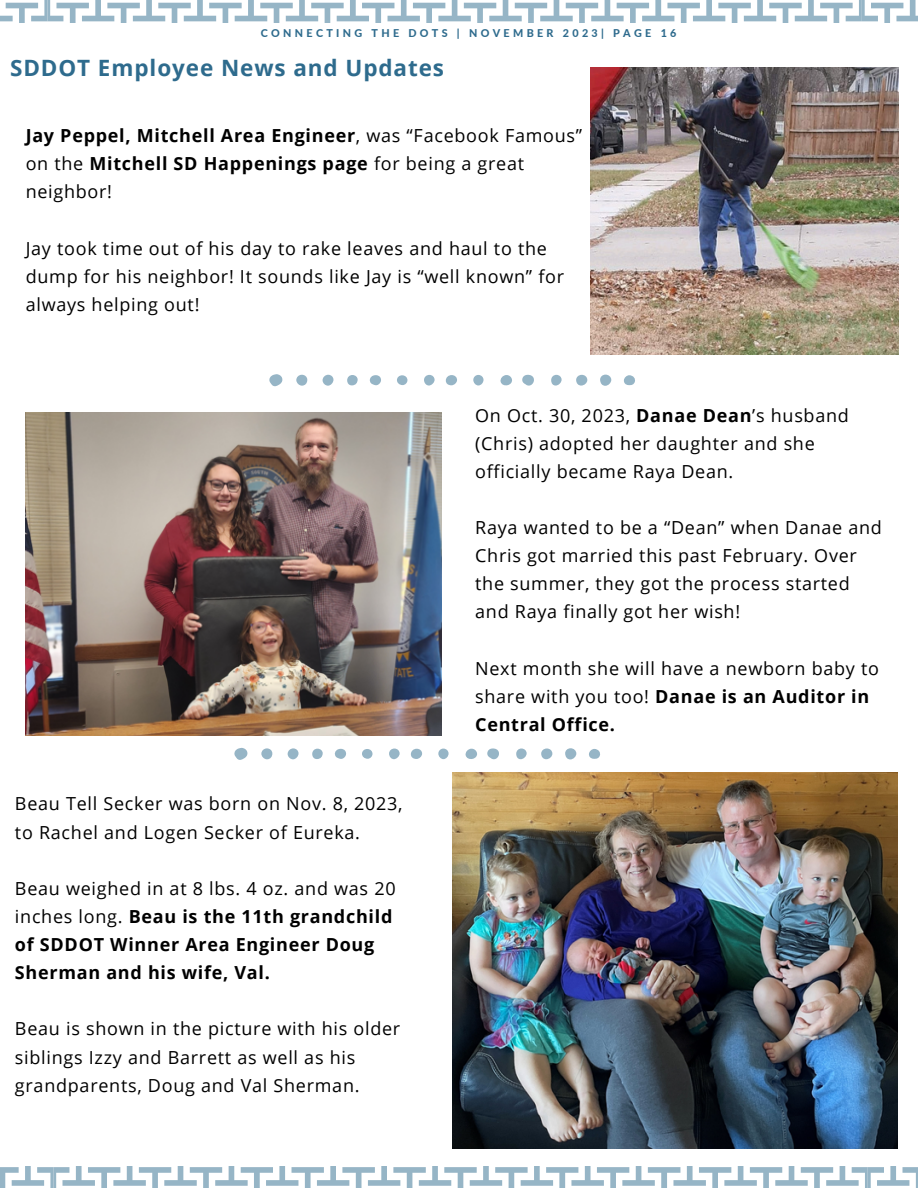
<style>
.page{position:relative;width:918px;height:1188px;background:#fff}
.page>*{position:absolute;margin:0;border:0;box-sizing:border-box;transform-origin:0 0}
.t1{font:700 22.5px "Open Sans";letter-spacing:.04em;color:#2e6b8d}
.t2{font:18px/28.2px "Open Sans";letter-spacing:.04em;color:#000}
.t3{font:700 18px/28.2px "Open Sans";letter-spacing:.04em;color:#000}
.t4{font:800 10.8px "Lato";letter-spacing:.31em;color:#2e6b8d}
.s1{font-weight:400}
.s2{font-weight:700}
</style>
<div class="page">
<svg style="left:0;top:0;width:918px;height:22px"></svg>
<svg style="left:0;top:1166px;width:918px;height:22px"></svg>
<img style="left:452px;top:773px;width:446px;height:375px">
<img style="left:26px;top:412px;width:416px;height:323px">
<svg style="left:234px;top:748px;width:14px;height:12px"></svg>
<svg style="left:487px;top:748px;width:12px;height:11px"></svg>
<div style="left:565px;top:748px;width:11px;height:11px;background:#96b5c6;border-radius:50%"></div>
<div style="left:541px;top:748px;width:11px;height:11px;background:#96b5c6;border-radius:50%"></div>
<div style="left:261px;top:748px;width:11px;height:11px;background:#96b5c6;border-radius:50%"></div>
<svg style="left:465px;top:749px;width:12px;height:10px"></svg>
<svg style="left:288px;top:748px;width:11px;height:11px"></svg>
<div style="left:411px;top:749px;width:11px;height:10px;background:#96b5c6;border-radius:50%"></div>
<svg style="left:334px;top:749px;width:12px;height:10px"></svg>
<svg style="left:516px;top:749px;width:11px;height:10px"></svg>
<svg style="left:589px;top:749px;width:11px;height:10px"></svg>
<div style="left:389px;top:749px;width:11px;height:10px;background:#96b5c6;border-radius:50%"></div>
<svg style="left:312px;top:749px;width:11px;height:10px"></svg>
<svg style="left:438px;top:749px;width:11px;height:10px"></svg>
<div style="left:362px;top:749px;width:11px;height:10px;background:#96b5c6;border-radius:50%"></div>
<svg style="left:269px;top:374px;width:14px;height:12px"></svg>
<svg style="left:522px;top:375px;width:12px;height:11px"></svg>
<div style="left:600px;top:375px;width:11px;height:11px;background:#96b5c6;border-radius:50%"></div>
<div style="left:576px;top:375px;width:11px;height:11px;background:#96b5c6;border-radius:50%"></div>
<div style="left:296px;top:375px;width:11px;height:11px;background:#96b5c6;border-radius:50%"></div>
<svg style="left:500px;top:375px;width:12px;height:11px"></svg>
<svg style="left:323px;top:375px;width:11px;height:11px"></svg>
<div style="left:446px;top:375px;width:11px;height:10px;background:#96b5c6;border-radius:50%"></div>
<svg style="left:369px;top:375px;width:12px;height:11px"></svg>
<svg style="left:551px;top:375px;width:11px;height:11px"></svg>
<svg style="left:624px;top:375px;width:11px;height:10px"></svg>
<svg style="left:424px;top:375px;width:11px;height:11px"></svg>
<div style="left:347px;top:375px;width:11px;height:10px;background:#96b5c6;border-radius:5px"></div>
<svg style="left:473px;top:375px;width:11px;height:10px"></svg>
<div style="left:397px;top:375px;width:10px;height:10px;background:#96b5c6;border-radius:50%"></div>
<img style="left:591px;top:67px;width:307px;height:287px">
<p class="t4" style="left:261px;top:27px;width:417px">CONNECTING THE DOTS | NOVEMBER 2023| PAGE 16</p>
<p class="t1" style="left:10px;top:52px;width:436px">SDDOT Employee News and Updates</p>
<p class="t3" style="left:26px;top:121px;width:558px">Jay Peppel, Mitchell Area Engineer<span class="s1">, was “Facebook Famous” on the</span> Mitchell SD Happenings page <span class="s1">for being a great neighbor!</span></p>
<p class="t2" style="left:26px;top:233px;width:540px">Jay took time out of his day to rake leaves and haul to the dump for his neighbor! It sounds like Jay is “well known” for always helping out!</p>
<p class="t2" style="left:15px;top:789px;width:389px">Beau Tell Secker was born on Nov. 8, 2023, to Rachel and Logen Secker of Eureka.</p>
<p class="t3" style="left:15px;top:874px;width:382px"><span class="s1">Beau weighed in at 8 lbs. 4 oz. and was 20 inches long.</span> Beau is the 11th grandchild of SDDOT Winner Area Engineer Doug Sherman and his wife, Val.</p>
<p class="t2" style="left:15px;top:1014px;width:387px">Beau is shown in the picture with his older siblings Izzy and Barrett as well as his grandparents, Doug and Val Sherman.</p>
<p class="t2" style="left:475px;top:400px;width:375px">On Oct. 30, 2023, <span class="s2">Danae Dean</span>’s husband (Chris) adopted her daughter and she officially became Raya Dean.</p>
<p class="t2" style="left:475px;top:513px;width:408px">Raya wanted to be a “Dean” when Danae and Chris got married this past February. Over the summer, they got the process started and Raya finally got her wish!</p>
<p class="t2" style="left:475px;top:654px;width:405px">Next month she will have a newborn baby to share with you too! <span class="s2">Danae is an Auditor in<br>Central Office.</span></p>
</div>
